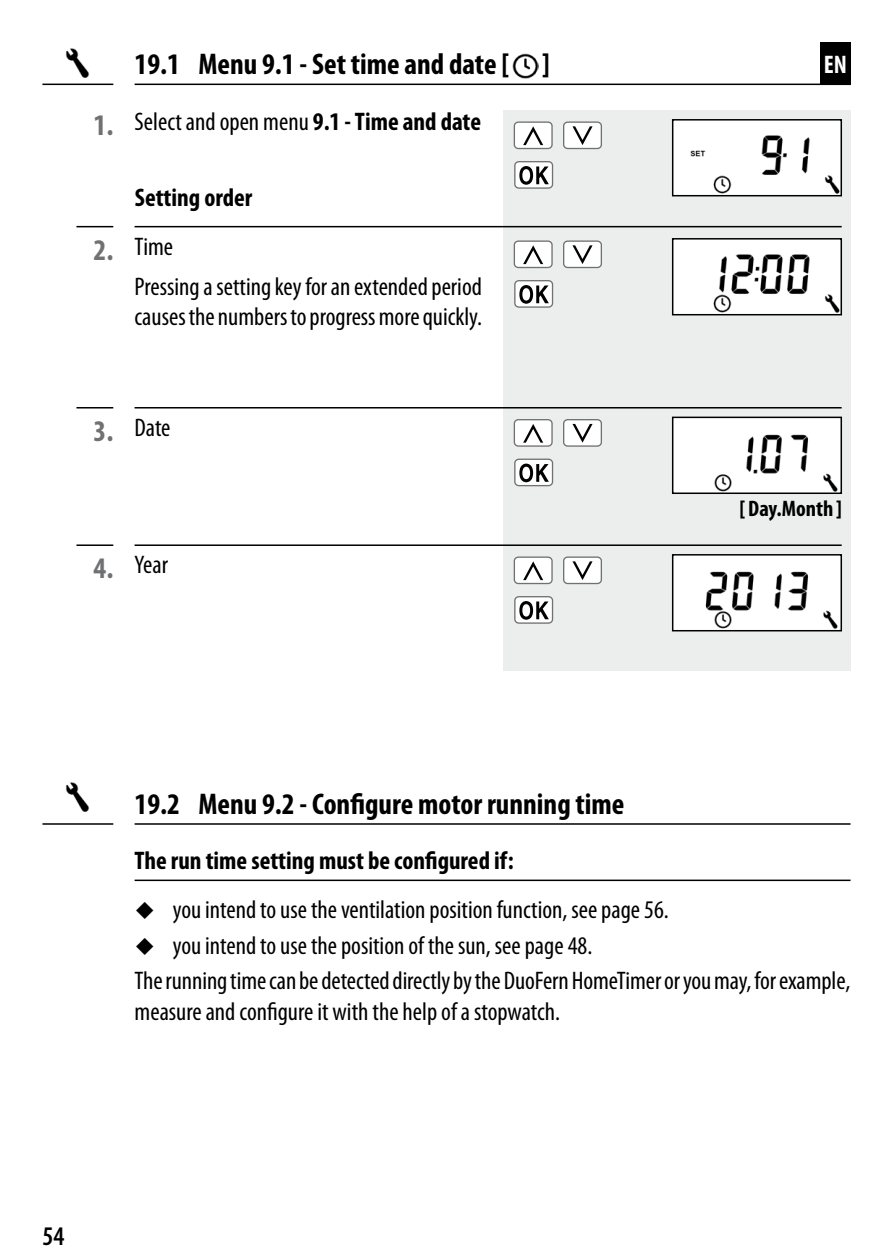
<style>
.page{position:relative;width:893px;height:1259px;background:#fff}
.page>*{position:absolute;margin:0;border:0;box-sizing:border-box;transform-origin:0 0}
.t1{font:700 condensed 30px "Myriad Pro";color:#000}
.t2{font:600 condensed 27px "Myriad Pro";color:#000}
.t3{font:condensed 25.5px/39.9px "Myriad Pro";color:#000}
.t4{font:700 condensed 25.5px "Myriad Pro";color:#000}
.t5{font:700 condensed 25.5px "Myriad Pro";color:#fff}
.t6{font:700 condensed 22.5px "Myriad Pro";color:#000}
.s1{font-weight:700;font-size:30px;color:#707172}
.s2{font-weight:700}
</style>
<div class="page">
<div style="left:503px;top:110px;width:347px;height:1106px;background:#eceded"></div>
<hr style="left:135px;top:84px;width:715px;height:1px;background:#000">
<hr style="left:42px;top:84px;width:71px;height:1px;background:#000">
<div style="left:482px;top:671px;width:376px;height:554px;background:#fff"></div>
<img style="left:65px;top:49px;width:24px;height:28px">
<img style="left:65px;top:783px;width:24px;height:28px">
<div style="left:820px;top:42px;width:30px;height:43px;background:#000"></div>
<img style="left:675px;top:241px;width:164px;height:71px">
<div style="left:672px;top:238px;width:170px;height:77px;border:2px solid #000"></div>
<img style="left:675px;top:122px;width:164px;height:71px">
<div style="left:672px;top:119px;width:170px;height:77px;border:2px solid #000"></div>
<img style="left:675px;top:419px;width:164px;height:72px">
<div style="left:672px;top:416px;width:170px;height:78px;border:2px solid #000"></div>
<img style="left:675px;top:557px;width:164px;height:71px">
<div style="left:672px;top:554px;width:170px;height:77px;border:2px solid #000"></div>
<img style="left:513px;top:53px;width:25px;height:25px">
<svg style="left:76px;top:407px;width:766px;height:1px"></svg>
<svg style="left:76px;top:544px;width:766px;height:2px;background:#424242"></svg>
<svg style="left:76px;top:226px;width:766px;height:1px"></svg>
<div style="left:514px;top:122px;width:38px;height:26px;background:#fff;border-radius:4px"></div>
<div style="left:514px;top:121px;width:39px;height:28px;border:1px solid #707172;border-radius:4px"></div>
<svg style="left:523px;top:126px;width:20px;height:19px"></svg>
<div style="left:564px;top:122px;width:37px;height:26px;background:#fff;border-radius:4px"></div>
<div style="left:563px;top:121px;width:39px;height:28px;border:1px solid #707172;border-radius:4px"></div>
<svg style="left:572px;top:126px;width:21px;height:19px"></svg>
<div style="left:515px;top:162px;width:37px;height:26px;background:#fff;border-radius:4px"></div>
<div style="left:514px;top:161px;width:39px;height:28px;border:1px solid #707172;border-radius:4px"></div>
<svg style="left:519px;top:166px;width:30px;height:19px"></svg>
<div style="left:514px;top:241px;width:38px;height:26px;background:#fff;border-radius:4px"></div>
<div style="left:514px;top:240px;width:39px;height:28px;border:1px solid #707172;border-radius:4px"></div>
<svg style="left:523px;top:245px;width:20px;height:19px"></svg>
<div style="left:564px;top:241px;width:37px;height:26px;background:#fff;border-radius:4px"></div>
<div style="left:563px;top:240px;width:39px;height:28px;border:1px solid #707172;border-radius:4px"></div>
<svg style="left:572px;top:245px;width:21px;height:19px"></svg>
<div style="left:515px;top:281px;width:37px;height:26px;background:#fff;border-radius:4px"></div>
<div style="left:514px;top:280px;width:39px;height:28px;border:1px solid #707172;border-radius:4px"></div>
<svg style="left:519px;top:285px;width:30px;height:19px"></svg>
<div style="left:514px;top:420px;width:38px;height:26px;background:#fff;border-radius:4px"></div>
<div style="left:514px;top:419px;width:39px;height:28px;border:1px solid #707172;border-radius:4px"></div>
<svg style="left:523px;top:424px;width:20px;height:19px"></svg>
<div style="left:564px;top:420px;width:37px;height:26px;background:#fff;border-radius:4px"></div>
<div style="left:563px;top:419px;width:39px;height:28px;border:1px solid #707172;border-radius:4px"></div>
<svg style="left:572px;top:424px;width:21px;height:19px"></svg>
<div style="left:515px;top:459px;width:37px;height:26px;background:#fff;border-radius:4px"></div>
<div style="left:514px;top:458px;width:39px;height:28px;border:1px solid #707172;border-radius:4px"></div>
<svg style="left:519px;top:463px;width:30px;height:19px"></svg>
<div style="left:514px;top:557px;width:38px;height:26px;background:#fff;border-radius:4px"></div>
<div style="left:514px;top:556px;width:39px;height:28px;border:1px solid #707172;border-radius:4px"></div>
<svg style="left:523px;top:561px;width:20px;height:19px"></svg>
<div style="left:564px;top:557px;width:37px;height:26px;background:#fff;border-radius:4px"></div>
<div style="left:563px;top:556px;width:39px;height:28px;border:1px solid #707172;border-radius:4px"></div>
<svg style="left:572px;top:561px;width:21px;height:19px"></svg>
<div style="left:515px;top:597px;width:37px;height:26px;background:#fff;border-radius:4px"></div>
<div style="left:514px;top:596px;width:39px;height:28px;border:1px solid #707172;border-radius:4px"></div>
<svg style="left:519px;top:601px;width:30px;height:19px"></svg>
<hr style="left:135px;top:879px;width:715px;height:2px;background:#000">
<hr style="left:135px;top:823px;width:715px;height:1px;background:#000">
<hr style="left:42px;top:823px;width:71px;height:1px;background:#000">
<p class="t1" style="left:135px;top:48px;width:417px">19.1 Menu 9.1 - Set time and date [ ]</p>
<p class="t5" style="left:824px;top:51px;width:25px">EN</p>
<p class="t3" style="left:94px;top:102px;width:389px"><span class="s1">1.</span> Select and open menu <span class="s2">9.1 - Time and date</span></p>
<p class="t4" style="left:135px;top:184px;width:119px">Setting order</p>
<p class="t3" style="left:135px;top:227px;width:349px;text-indent:-41px"><span class="s1">2.</span> Time<br>Pressing a setting key for an extended period</p>
<p class="t3" style="left:135px;top:297px;width:349px">causes the numbers to progress more quickly.</p>
<p class="t3" style="left:94px;top:408px;width:78px"><span class="s1">3.</span> Date</p>
<p class="t3" style="left:94px;top:545px;width:76px"><span class="s1">4.</span> Year</p>
<p class="t6" style="left:740px;top:496px;width:104px">[ Day.Month ]</p>
<p class="t1" style="left:135px;top:787px;width:491px">19.2 Menu 9.2 - Configure motor running time</p>
<p class="t4" style="left:135px;top:847px;width:380px">The run time setting must be configured if:</p>
<p class="t3" style="left:173px;top:890px;width:497px">you intend to use the ventilation position function, see page 56.</p>
<p class="t3" style="left:173px;top:925px;width:421px">you intend to use the position of the sun, see page 48.</p>
<p class="t3" style="left:135px;top:961px;width:717px">The running time can be detected directly by the DuoFern HomeTimer or you may, for example,</p>
<p class="t3" style="left:135px;top:992px;width:427px">measure and configure it with the help of a stopwatch.</p>
<p class="t2" style="left:42px;top:1221px;width:24px">54</p>
</div>
